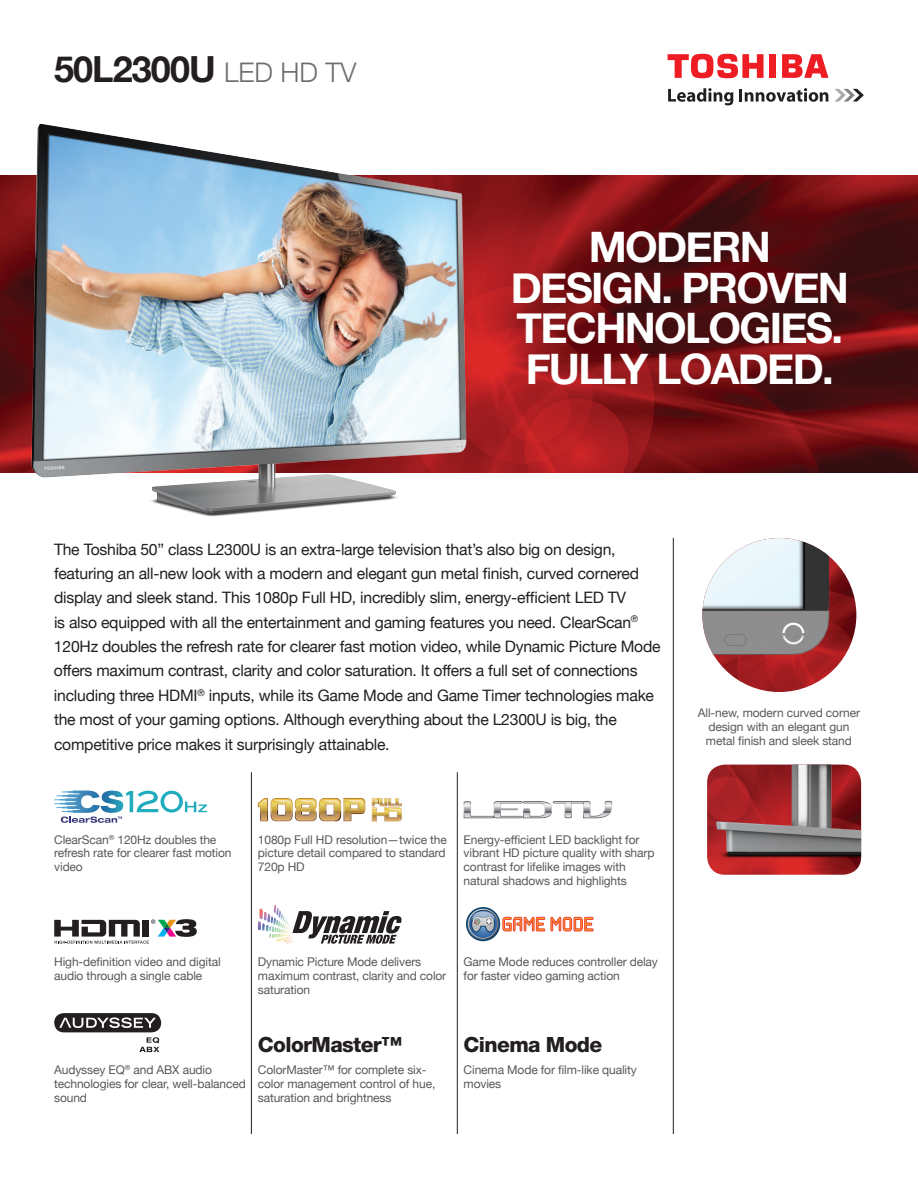
<style>
.page{position:relative;width:918px;height:1188px;background:#fff}
.page>*{position:absolute;margin:0;border:0;box-sizing:border-box;transform-origin:0 0}
.t1{font:700 42px/40.5px "Helvetica Neue";letter-spacing:-.04em;color:#fff;text-align:center}
.t2{font:700 36px "Helvetica Neue";letter-spacing:-.025em;color:#231f20}
.t3{font:800 21px "Helvetica Neue";letter-spacing:-.03em;color:#231f20}
.t4{font:15.75px/24.5px "Helvetica Neue";letter-spacing:-.015em;color:#231f20}
.t5{font:12px/13.8px "Helvetica Neue";letter-spacing:-.01em;color:#57585a}
.s1{font-weight:300;font-size:27px;color:#6c6d70}
</style>
<div class="page">
<svg style="left:834px;top:89px;width:30px;height:13px"></svg>
<svg style="left:668px;top:88px;width:65px;height:17px"></svg>
<svg style="left:740px;top:88px;width:88px;height:14px"></svg>
<div style="left:769px;top:54px;width:7px;height:24px;background:#ee1d23"></div>
<svg style="left:782px;top:54px;width:46px;height:24px"></svg>
<svg style="left:668px;top:54px;width:96px;height:25px"></svg>
<img style="left:573px;top:176px;width:345px;height:296px">
<img style="left:702px;top:538px;width:154px;height:154px;border-radius:77px">
<img style="left:0;top:123px;width:573px;height:394px">
<svg style="left:54px;top:791px;width:153px;height:32px"></svg>
<svg style="left:258px;top:798px;width:107px;height:23px"></svg>
<svg style="left:372px;top:798px;width:30px;height:23px"></svg>
<svg style="left:464px;top:801px;width:148px;height:17px"></svg>
<svg style="left:54px;top:919px;width:143px;height:25px"></svg>
<img style="left:259px;top:905px;width:23px;height:20px">
<svg style="left:282px;top:911px;width:120px;height:33px"></svg>
<img style="left:269px;top:934px;width:26px;height:4px">
<svg style="left:466px;top:907px;width:34px;height:34px"></svg>
<svg style="left:468px;top:909px;width:126px;height:31px"></svg>
<svg style="left:54px;top:1013px;width:107px;height:39px"></svg>
<hr style="left:673px;top:538px;width:1px;height:596px;background:#231f20">
<hr style="left:251px;top:772px;width:1px;height:362px;background:#231f20">
<hr style="left:457px;top:772px;width:1px;height:362px;background:#231f20">
<img style="left:707px;top:765px;width:154px;height:110px">
<h2 class="t2" style="left:54px;top:41px;width:304px">50L2300U <span class="s1">LED HD TV</span></h2>
<h1 class="t1" style="left:511px;top:228px;width:340px">MODERN<br>DESIGN. PROVEN<br>TECHNOLOGIES.<br>FULLY LOADED.</h1>
<p class="t4" style="left:54px;top:538px;width:608px">The Toshiba 50” class L2300U is an extra-large television that’s also big on design, featuring an all-new look with a modern and elegant gun metal finish, curved cornered display and sleek stand. This 1080p Full HD, incredibly slim, energy-efficient LED TV<br>is also equipped with all the entertainment and gaming features you need. ClearScan<sup>® </sup>120Hz doubles the refresh rate for clearer fast motion video, while Dynamic Picture Mode offers maximum contrast, clarity and color saturation. It offers a full set of connections including three HDMI<sup>®</sup> inputs, while its Game Mode and Game Timer technologies make the most of your gaming options. Although everything about the L2300U is big, the competitive price makes it surprisingly attainable.</p>
<p class="t5" style="left:54px;top:833px;width:179px">ClearScan<sup>®</sup> 120Hz doubles the refresh rate for clearer fast motion video</p>
<p class="t5" style="left:258px;top:833px;width:190px;text-align:justify">1080p Full HD resolution—twice the picture detail compared to standard 720p HD</p>
<p class="t5" style="left:464px;top:833px;width:192px">Energy-efficient LED backlight for vibrant HD picture quality with sharp contrast for lifelike images with natural shadows and highlights</p>
<p class="t5" style="left:54px;top:955px;width:168px">High-definition video and digital audio through a single cable</p>
<p class="t5" style="left:258px;top:955px;width:190px">Dynamic Picture Mode delivers maximum contrast, clarity and color saturation</p>
<p class="t5" style="left:464px;top:955px;width:196px">Game Mode reduces controller delay for faster video gaming action</p>
<h3 class="t3" style="left:258px;top:1032px;width:146px">ColorMaster™</h3>
<h3 class="t3" style="left:464px;top:1032px;width:140px">Cinema Mode</h3>
<p class="t5" style="left:54px;top:1064px;width:193px">Audyssey EQ<sup>®</sup> and ABX audio technologies for clear, well-balanced sound</p>
<p class="t5" style="left:258px;top:1064px;width:179px">ColorMaster™ for complete six&shy;color management control of hue, saturation and brightness</p>
<p class="t5" style="left:464px;top:1064px;width:175px">Cinema Mode for film-like quality movies</p>
<p class="t5" style="left:698px;top:706px;width:164px;line-height:14.2px;text-align:center">All-new, modern curved corner design with an elegant gun metal finish and sleek stand</p>
</div>
